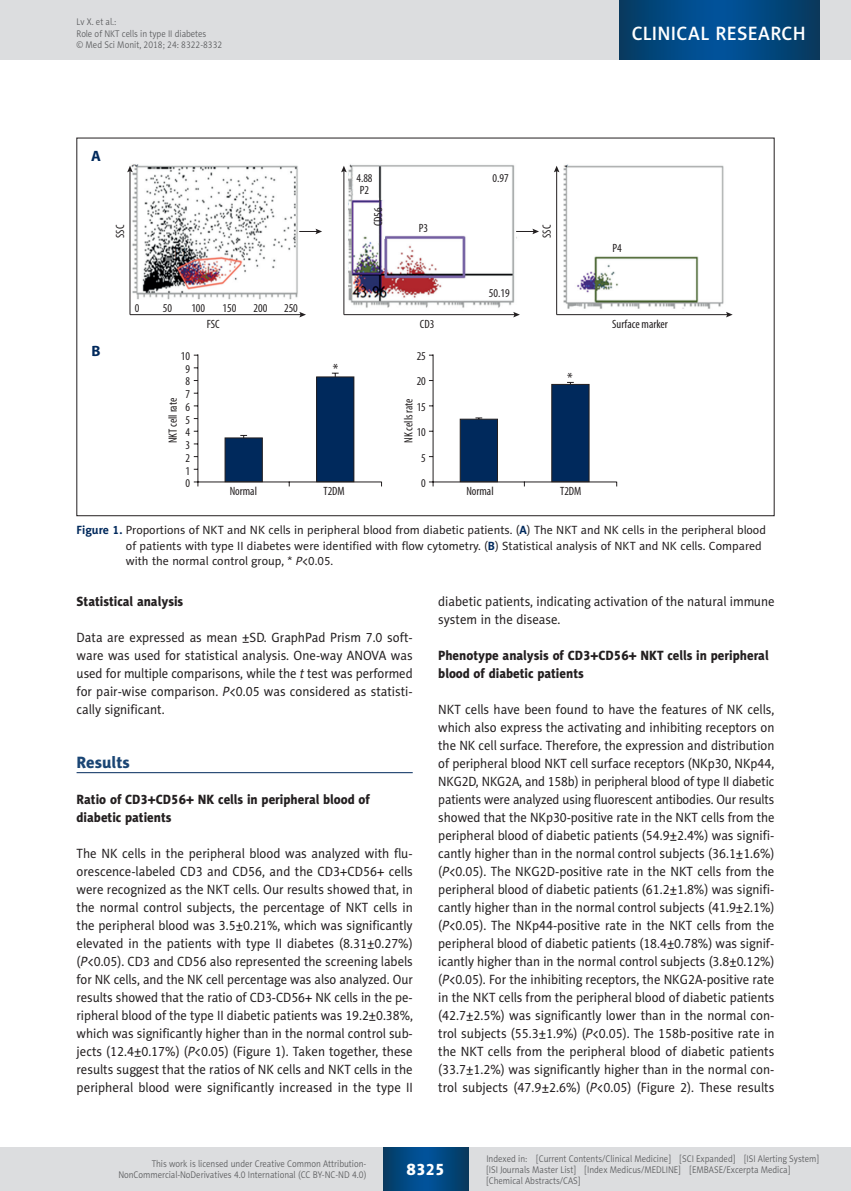
<style>
.page{position:relative;width:851px;height:1191px;background:#fff}
.page>*{position:absolute;margin:0;border:0;box-sizing:border-box;transform-origin:0 0}
.t1{font:19.5px "Naomi Sans EFN Medium";letter-spacing:.015em;color:#fff}
.MSM_Headline_1{font:16.5px "Naomi Sans EFN Heavy";color:#1a4574}
.t2{font:16.5px "Naomi Sans EFN Heavy";color:#fff}
.t3{font:condensed 15px "Myriad Pro";color:#231f20}
.t4{font:700 15px "Myriad Pro";color:#00295c}
.MSM_Body{font:13.5px/18px "Naomi Sans EFN";color:#231f20;text-align:justify;scale:.95 1}
.MSM_Headline_2{font:13.5px/18px "Naomi Sans EFN Heavy";color:#231f20;scale:.95 1}
.MSM_Rycina_tytul{font:12px/15.8px "Naomi Sans EFN";color:#231f20}
.t5{font:condensed 12px/12.8px "Myriad Pro";color:#231f20;text-align:center}
.t6{font:9.75px/11.2px "Naomi Sans EFN Light";color:#57585a;scale:.9 1}
.s1{font-weight:700;color:#00295c}
.s2{font-style:italic}
</style>
<div class="page">
<hr style="left:77px;top:772px;width:335px;height:1px;background:#00295c">
<img style="left:127px;top:164px;width:606px;height:152px">
<hr style="left:130px;top:170px;width:1px;height:145px;background:#231f20">
<svg style="left:127px;top:166px;width:6px;height:6px"></svg>
<hr style="left:130px;top:314px;width:171px;height:1px;background:#231f20">
<svg style="left:299px;top:312px;width:7px;height:5px"></svg>
<hr style="left:556px;top:170px;width:1px;height:145px;background:#231f20">
<svg style="left:553px;top:166px;width:6px;height:6px"></svg>
<hr style="left:556px;top:314px;width:172px;height:1px;background:#231f20">
<svg style="left:726px;top:312px;width:6px;height:5px"></svg>
<hr style="left:343px;top:170px;width:1px;height:145px;background:#231f20">
<svg style="left:341px;top:166px;width:5px;height:6px"></svg>
<hr style="left:344px;top:314px;width:171px;height:1px;background:#231f20">
<svg style="left:513px;top:312px;width:7px;height:5px"></svg>
<svg style="left:299px;top:229px;width:23px;height:5px"></svg>
<svg style="left:516px;top:229px;width:23px;height:5px"></svg>
<hr style="left:197px;top:354px;width:1px;height:132px;background:#231f20">
<hr style="left:194px;top:481px;width:187px;height:1px;background:#231f20">
<div style="left:225px;top:437px;width:38px;height:45px;background:#00295c;border:1px solid #231f20"></div>
<svg style="left:316px;top:354px;width:301px;height:133px"></svg>
<div style="left:460px;top:419px;width:38px;height:63px;background:#00295c;border:1px solid #231f20"></div>
<div style="left:551px;top:384px;width:38px;height:98px;background:#00295c;border:1px solid #231f20"></div>
<div style="left:0;top:1148px;width:850px;height:43px;background:#dcdddf"></div>
<svg style="left:383px;top:1147px;width:85px;height:43px;background:#02477e"></svg>
<div style="left:0;top:0;width:850px;height:60px;background:#dcdddf"></div>
<svg style="left:619px;top:0;width:200px;height:60px;background:#02477e"></svg>
<p class="t6" style="left:77px;top:16px;width:163px">Lv X. et al.:<br>Role of NKT cells in type II diabetes<br>© Med Sci Monit, 2018; 24: 8322-8332</p>
<h1 class="t1" style="left:631px;top:22px;width:175px">CLINICAL RESEARCH</h1>
<p class="t4" style="left:91px;top:147px;width:11px">A</p>
<p class="t4" style="left:91px;top:341px;width:11px">B</p>
<p class="t5" style="left:114px;top:238px;width:15px;rotate:-90deg">SSC</p>
<p class="t5" style="left:356px;top:172px;width:18px;line-height:12px;text-align:left">4.88<br>P2</p>
<p class="t5" style="left:372px;top:226px;width:21px;rotate:-90deg">CD56</p>
<p class="t5" style="left:418px;top:222px;width:11px">P3</p>
<p class="t5" style="left:492px;top:172px;width:18px">0.97</p>
<p class="t5" style="left:540px;top:238px;width:15px;rotate:-90deg">SSC</p>
<p class="t5" style="left:612px;top:242px;width:11px">P4</p>
<p class="t5" style="left:488px;top:287px;width:22px">50.19</p>
<p class="t5" style="left:135px;top:302px;width:6px">0</p>
<p class="t5" style="left:163px;top:302px;width:11px">50</p>
<p class="t5" style="left:191px;top:302px;width:15px">100</p>
<p class="t5" style="left:181px;top:350px;width:11px">10<br>9<br>8<br>7<br>6<br>5<br>4<br>3<br>2<br>1<br>0</p>
<p class="t5" style="left:222px;top:302px;width:15px">150</p>
<p class="t5" style="left:253px;top:302px;width:15px">200</p>
<p class="t5" style="left:284px;top:302px;width:15px">250</p>
<p class="t5" style="left:420px;top:318px;width:16px">CD3</p>
<p class="t5" style="left:612px;top:318px;width:57px">Surface marker</p>
<p class="t5" style="left:207px;top:318px;width:14px">FSC</p>
<p class="t5" style="left:416px;top:343px;width:11px;line-height:25.5px">25<br>20<br>15<br>10<br>5<br>0</p>
<p class="t3" style="left:333px;top:361px;width:7px">*</p>
<p class="t3" style="left:567px;top:370px;width:7px">*</p>
<p class="t5" style="left:166px;top:443px;width:47px;rotate:-90deg">NKT cell rate</p>
<p class="t5" style="left:402px;top:443px;width:46px;rotate:-90deg">NK cells rate</p>
<p class="t5" style="left:230px;top:485px;width:29px">Normal</p>
<p class="t5" style="left:323px;top:485px;width:23px">T2DM</p>
<p class="t5" style="left:466px;top:485px;width:29px">Normal</p>
<p class="t5" style="left:560px;top:485px;width:23px">T2DM</p>
<p class="MSM_Rycina_tytul" style="left:126px;top:522px;width:641px;text-indent:-49px"><span class="s1">Figure 1.</span> Proportions of NKT and NK cells in peripheral blood from diabetic patients. (<span class="s1">A</span>) The NKT and NK cells in the peripheral blood of patients with type II diabetes were identified with flow cytometry. (<span class="s1">B</span>) Statistical analysis of NKT and NK cells. Compared with the normal control group, * <span class="s2">P</span>&lt;0.05.</p>
<p class="MSM_Headline_2" style="left:77px;top:592px;width:114px">Statistical analysis</p>
<p class="MSM_Body" style="left:77px;top:628px;width:355px">Data are expressed as mean ±SD. GraphPad Prism 7.0 soft&shy;ware was used for statistical analysis. One-way ANOVA was used for multiple comparisons, while the <span class="s2">t</span> test was performed for pair-wise comparison. <span class="s2">P</span>&lt;0.05 was considered as statisti&shy;cally significant.</p>
<p class="MSM_Headline_1" style="left:77px;top:752px;width:55px">Results</p>
<p class="MSM_Headline_2" style="left:77px;top:790px;width:310px">Ratio of CD3+CD56+ NK cells in peripheral blood of diabetic patients</p>
<p class="MSM_Body" style="left:77px;top:844px;width:355px">The NK cells in the peripheral blood was analyzed with flu&shy;orescence-labeled CD3 and CD56, and the CD3+CD56+ cells were recognized as the NKT cells. Our results showed that, in the normal control subjects, the percentage of NKT cells in the peripheral blood was 3.5±0.21%, which was significantly elevated in the patients with type II diabetes (8.31±0.27%) (<span class="s2">P</span>&lt;0.05). CD3 and CD56 also represented the screening labels for NK cells, and the NK cell percentage was also analyzed. Our results showed that the ratio of CD3-CD56+ NK cells in the pe&shy;ripheral blood of the type II diabetic patients was 19.2±0.38%, which was significantly higher than in the normal control sub&shy;jects (12.4±0.17%) (<span class="s2">P</span>&lt;0.05) (Figure 1). Taken together, these results suggest that the ratios of NK cells and NKT cells in the peripheral blood were significantly increased in the type II</p>
<p class="MSM_Body" style="left:438px;top:592px;width:355px">diabetic patients, indicating activation of the natural immune system in the disease.</p>
<p class="MSM_Headline_2" style="left:438px;top:646px;width:349px">Phenotype analysis of CD3+CD56+ NKT cells in peripheral blood of diabetic patients</p>
<p class="MSM_Body" style="left:438px;top:700px;width:355px">NKT cells have been found to have the features of NK cells, which also express the activating and inhibiting receptors on the NK cell surface. Therefore, the expression and distribution of peripheral blood NKT cell surface receptors (NKp30, NKp44, NKG2D, NKG2A, and 158b) in peripheral blood of type II diabetic patients were analyzed using fluorescent antibodies. Our results showed that the NKp30-positive rate in the NKT cells from the peripheral blood of diabetic patients (54.9±2.4%) was signifi&shy;cantly higher than in the normal control subjects (36.1±1.6%) (<span class="s2">P</span>&lt;0.05). The NKG2D-positive rate in the NKT cells from the peripheral blood of diabetic patients (61.2±1.8%) was signifi&shy;cantly higher than in the normal control subjects (41.9±2.1%) (<span class="s2">P</span>&lt;0.05). The NKp44-positive rate in the NKT cells from the peripheral blood of diabetic patients (18.4±0.78%) was signif&shy;icantly higher than in the normal control subjects (3.8±0.12%) (<span class="s2">P</span>&lt;0.05). For the inhibiting receptors, the NKG2A-positive rate in the NKT cells from the peripheral blood of diabetic patients (42.7±2.5%) was significantly lower than in the normal con&shy;trol subjects (55.3±1.9%) (<span class="s2">P</span>&lt;0.05). The 158b-positive rate in the NKT cells from the peripheral blood of diabetic patients (33.7±1.2%) was significantly higher than in the normal con&shy;trol subjects (47.9±2.6%) (<span class="s2">P</span>&lt;0.05) (Figure 2). These results</p>
<p class="t6" style="left:118px;top:1158px;width:277px;text-align:right">This work is licensed under Creative Common Attribution-<br>NonCommercial-NoDerivatives 4.0 International (CC BY-NC-ND 4.0)</p>
<p class="t2" style="left:406px;top:1159px;width:40px">8325</p>
<p class="t6" style="left:486px;top:1152px;width:371px">Indexed in: [Current Contents/Clinical Medicine] [SCI Expanded] [ISI Alerting System] [ISI Journals Master List] [Index Medicus/MEDLINE] [EMBASE/Excerpta Medica] [Chemical Abstracts/CAS]</p>
</div>
